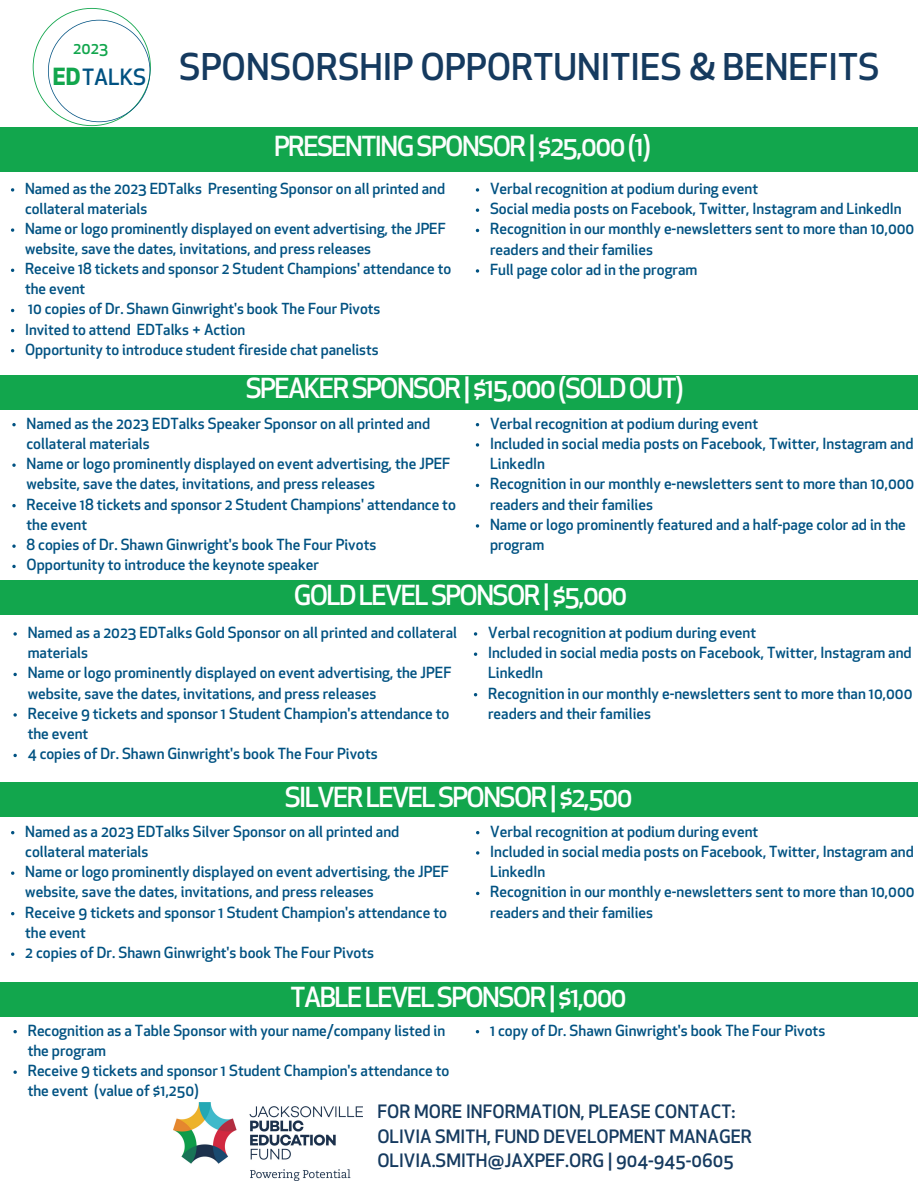
<style>
.page{position:relative;width:918px;height:1188px;background:#fff}
.page>*{position:absolute;margin:0;border:0;box-sizing:border-box;transform-origin:0 0}
.t1{font:500 36px "Apex New";color:#153a5f}
.t2{font:500 27px "Apex New";letter-spacing:-.06em;color:#fff}
.t3{font:500 27px "Apex New";letter-spacing:-.06em;color:#fbfdfc}
.t4{font:500 21.9px "Apex New";color:#005282}
.t5{font:500 18px "Apex New";color:#153a5f}
.t6{font:500 15.9px "Apex New";color:#12a64d}
.t7{font:500 15px/20.2px "Apex New";color:#005282}
.t8{font:500 14.85px/20.1px "Apex New";color:#005282}
.s1{font-weight:700;font-size:23.1px;color:#12a64d}
</style>
<div class="page">
<div style="left:0;top:128px;width:918px;height:44px;background:#12a64d"></div>
<div style="left:0;top:375px;width:918px;height:34px;background:#12a64d"></div>
<svg style="left:12px;top:423px;width:4px;height:3px"></svg>
<svg style="left:12px;top:463px;width:4px;height:4px"></svg>
<svg style="left:12px;top:504px;width:4px;height:3px"></svg>
<svg style="left:12px;top:544px;width:4px;height:4px"></svg>
<svg style="left:12px;top:565px;width:4px;height:3px"></svg>
<div style="left:0;top:580px;width:918px;height:34px;background:#12a64d"></div>
<div style="left:0;top:783px;width:918px;height:34px;background:#12a64d"></div>
<div style="left:0;top:982px;width:918px;height:35px;background:#12a64d"></div>
<svg style="left:33px;top:8px;width:118px;height:118px"></svg>
<svg style="left:13px;top:632px;width:4px;height:4px"></svg>
<svg style="left:13px;top:673px;width:4px;height:3px"></svg>
<svg style="left:13px;top:713px;width:4px;height:4px"></svg>
<svg style="left:13px;top:754px;width:4px;height:3px"></svg>
<img style="left:173px;top:1103px;width:189px;height:77px">
<svg style="left:476px;top:188px;width:3px;height:4px"></svg>
<svg style="left:476px;top:269px;width:3px;height:4px"></svg>
<svg style="left:11px;top:188px;width:3px;height:4px"></svg>
<svg style="left:11px;top:228px;width:3px;height:4px"></svg>
<svg style="left:476px;top:443px;width:3px;height:4px"></svg>
<svg style="left:476px;top:524px;width:3px;height:4px"></svg>
<svg style="left:474px;top:632px;width:3px;height:4px"></svg>
<svg style="left:11px;top:871px;width:3px;height:4px"></svg>
<svg style="left:11px;top:952px;width:3px;height:4px"></svg>
<svg style="left:476px;top:851px;width:3px;height:4px"></svg>
<svg style="left:13px;top:1030px;width:4px;height:3px"></svg>
<svg style="left:13px;top:1071px;width:4px;height:3px"></svg>
<p class="t6" style="left:73px;top:42px;width:36px">2023</p>
<p class="t4" style="left:53px;top:69px;width:95px"><span class="s1">ED</span>TALKS</p>
<p class="t1" style="left:179px;top:53px;width:702px">SPONSORSHIP OPPORTUNITIES &amp; BENEFITS</p>
<p class="t3" style="left:274px;top:136px;width:378px">PRESENTINGSPONSOR|$25,000(1)</p>
<p class="t8" style="left:25px;top:180px;width:422px">Named as the 2023 EDTalks Presenting Sponsor on all printed and collateral materials</p>
<p class="t8" style="left:25px;top:220px;width:422px">Name or logo prominently displayed on event advertising, the JPEF website, save the dates, invitations, and press releases</p>
<p class="t8" style="left:25px;top:260px;width:428px">Receive 18 tickets and sponsor 2 Student Champions' attendance to the event</p>
<p class="t8" style="left:28px;top:301px;width:354px">10 copies of Dr. Shawn Ginwright's book The Four Pivots</p>
<p class="t8" style="left:25px;top:321px;width:222px">Invited to attend EDTalks + Action</p>
<p class="t8" style="left:25px;top:341px;width:355px">Opportunity to introduce student fireside chat panelists</p>
<p class="t7" style="left:490px;top:180px;width:270px">Verbal recognition at podium during event</p>
<p class="t7" style="left:490px;top:200px;width:413px">Social media posts on Facebook, Twitter, Instagram and LinkedIn</p>
<p class="t7" style="left:490px;top:221px;width:426px">Recognition in our monthly e-newsletters sent to more than 10,000 readers and their families</p>
<p class="t7" style="left:490px;top:261px;width:209px">Full page color ad in the program</p>
<p class="t2" style="left:246px;top:378px;width:440px">SPEAKERSPONSOR|$15,000(SOLDOUT)</p>
<p class="t7" style="left:27px;top:415px;width:405px">Named as the 2023 EDTalks Speaker Sponsor on all printed and collateral materials</p>
<p class="t7" style="left:27px;top:455px;width:425px">Name or logo prominently displayed on event advertising, the JPEF website, save the dates, invitations, and press releases</p>
<p class="t7" style="left:27px;top:496px;width:431px">Receive 18 tickets and sponsor 2 Student Champions' attendance to the event</p>
<p class="t7" style="left:27px;top:536px;width:351px">8 copies of Dr. Shawn Ginwright's book The Four Pivots</p>
<p class="t7" style="left:27px;top:556px;width:294px">Opportunity to introduce the keynote speaker</p>
<p class="t7" style="left:490px;top:415px;width:270px">Verbal recognition at podium during event</p>
<p class="t7" style="left:490px;top:435px;width:425px">Included in social media posts on Facebook, Twitter, Instagram and<br>LinkedIn</p>
<p class="t7" style="left:490px;top:475px;width:426px">Recognition in our monthly e-newsletters sent to more than 10,000 readers and their families</p>
<p class="t7" style="left:490px;top:516px;width:417px">Name or logo prominently featured and a half-page color ad in the program</p>
<p class="t2" style="left:294px;top:584px;width:335px">GOLDLEVELSPONSOR|$5,000</p>
<p class="t7" style="left:488px;top:624px;width:270px">Verbal recognition at podium during event</p>
<p class="t7" style="left:488px;top:644px;width:425px">Included in social media posts on Facebook, Twitter, Instagram and<br>LinkedIn</p>
<p class="t7" style="left:488px;top:685px;width:426px">Recognition in our monthly e-newsletters sent to more than 10,000 readers and their families</p>
<p class="t7" style="left:28px;top:624px;width:431px">Named as a 2023 EDTalks Gold Sponsor on all printed and collateral materials</p>
<p class="t7" style="left:28px;top:665px;width:425px">Name or logo prominently displayed on event advertising, the JPEF website, save the dates, invitations, and press releases</p>
<p class="t7" style="left:28px;top:705px;width:423px">Receive 9 tickets and sponsor 1 Student Champion's attendance to the event</p>
<p class="t7" style="left:28px;top:746px;width:352px">4 copies of Dr. Shawn Ginwright's book The Four Pivots</p>
<p class="t2" style="left:285px;top:787px;width:349px">SILVERLEVELSPONSOR|$2,500</p>
<p class="t7" style="left:25px;top:823px;width:376px">Named as a 2023 EDTalks Silver Sponsor on all printed and collateral materials</p>
<p class="t7" style="left:25px;top:863px;width:425px">Name or logo prominently displayed on event advertising, the JPEF website, save the dates, invitations, and press releases</p>
<p class="t7" style="left:25px;top:904px;width:423px">Receive 9 tickets and sponsor 1 Student Champion's attendance to the event</p>
<p class="t7" style="left:25px;top:944px;width:350px">2 copies of Dr. Shawn Ginwright's book The Four Pivots</p>
<p class="t7" style="left:490px;top:823px;width:270px">Verbal recognition at podium during event</p>
<p class="t7" style="left:490px;top:843px;width:425px">Included in social media posts on Facebook, Twitter, Instagram and<br>LinkedIn</p>
<p class="t7" style="left:490px;top:883px;width:426px">Recognition in our monthly e-newsletters sent to more than 10,000 readers and their families</p>
<p class="t2" style="left:291px;top:987px;width:338px">TABLELEVELSPONSOR|$1,000</p>
<p class="t7" style="left:28px;top:1022px;width:419px">Recognition as a Table Sponsor with your name/company listed in the program</p>
<p class="t7" style="left:28px;top:1062px;width:423px">Receive 9 tickets and sponsor 1 Student Champion's attendance to the event (value of $1,250)</p>
<p class="t7" style="left:490px;top:1022px;width:337px">1 copy of Dr. Shawn Ginwright's book The Four Pivots</p>
<p class="t5" style="left:377px;top:1104px;width:359px">FOR MORE INFORMATION, PLEASE CONTACT:</p>
<p class="t5" style="left:377px;top:1129px;width:376px">OLIVIA SMITH, FUND DEVELOPMENT MANAGER</p>
<p class="t5" style="left:377px;top:1154px;width:358px">OLIVIA.SMITH@JAXPEF.ORG | 904-945-0605</p>
</div>
